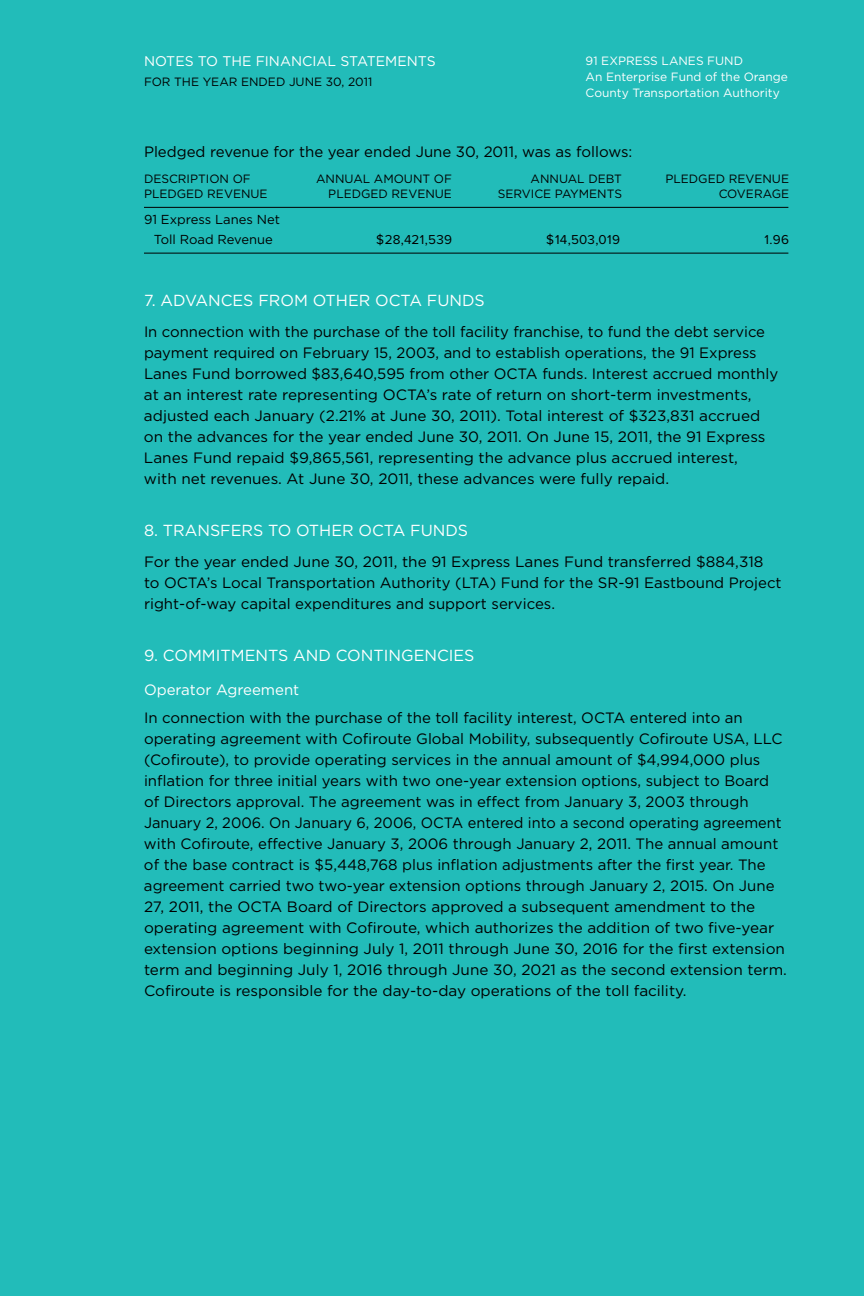
<style>
.page{position:relative;width:864px;height:1296px;background:#22bcb9}
.page>*{position:absolute;margin:0;border:0;box-sizing:border-box;transform-origin:0 0}
.t1{font:16px "Gotham";color:#fff}
.t2{font:15px/21px "Gotham";color:#000}
.t3{font:15px "Gotham";color:#fff}
.t4{font:14px "Gotham";color:#fff}
.t5{font:13.4px "Proxima Nova";letter-spacing:.025em;color:#000}
.t6{font:13px/20px "Gotham";color:#000;text-align:center}
.t7{font:12px "Gotham";color:#000}
.t8{font:12px/16px "Gotham";color:#fff}
</style>
<div class="page">
<hr style="left:144px;top:207px;width:644px;height:1px;background:#000">
<hr style="left:144px;top:253px;width:644px;height:1px;background:#000">
<p class="t4" style="left:144px;top:53px;width:293px">NOTES TO THE FINANCIAL STATEMENTS</p>
<p class="t7" style="left:144px;top:75px;width:230px">FOR THE YEAR ENDED JUNE 30, 2011</p>
<p class="t8" style="left:586px;top:52px;width:204px">91 EXPRESS LANES FUND<br>An Enterprise Fund of the Orange<br>County Transportation Authority</p>
<p class="t2" style="left:144px;top:140px;width:490px">Pledged revenue for the year ended June 30, 2011, was as follows:</p>
<p class="t7" style="left:144px;top:172px;width:108px">DESCRIPTION OF</p>
<p class="t7" style="left:316px;top:172px;width:137px">ANNUAL AMOUNT OF</p>
<p class="t7" style="left:531px;top:172px;width:93px">ANNUAL DEBT</p>
<p class="t7" style="left:665px;top:172px;width:125px">PLEDGED REVENUE</p>
<p class="t7" style="left:144px;top:187px;width:125px">PLEDGED REVENUE</p>
<p class="t7" style="left:328px;top:187px;width:125px">PLEDGED REVENUE</p>
<p class="t7" style="left:498px;top:187px;width:126px">SERVICE PAYMENTS</p>
<p class="t7" style="left:719px;top:187px;width:72px">COVERAGE</p>
<p class="t6" style="left:144px;top:209px;width:138px">91 Express Lanes Net<br>Toll Road Revenue</p>
<p class="t5" style="left:376px;top:233px;width:77px">$28,421,539</p>
<p class="t5" style="left:546px;top:233px;width:75px">$14,503,019</p>
<p class="t5" style="left:765px;top:233px;width:26px">1.96</p>
<p class="t1" style="left:144px;top:291px;width:342px">7. ADVANCES FROM OTHER OCTA FUNDS</p>
<p class="t2" style="left:144px;top:321px;width:636px">In connection with the purchase of the toll facility franchise, to fund the debt service payment required on February 15, 2003, and to establish operations, the 91 Express Lanes Fund borrowed $83,640,595 from other OCTA funds. Interest accrued monthly at an interest rate representing OCTA’s rate of return on short-term investments, adjusted each January (2.21% at June 30, 2011). Total interest of $323,831 accrued on the advances for the year ended June 30, 2011. On June 15, 2011, the 91 Express Lanes Fund repaid $9,865,561, representing the advance plus accrued interest,<br>with net revenues. At June 30, 2011, these advances were fully repaid.</p>
<p class="t1" style="left:144px;top:521px;width:326px">8. TRANSFERS TO OTHER OCTA FUNDS</p>
<p class="t2" style="left:144px;top:551px;width:639px">For the year ended June 30, 2011, the 91 Express Lanes Fund transferred $884,318 to OCTA’s Local Transportation Authority (LTA) Fund for the SR-91 Eastbound Project right-of-way capital expenditures and support services.</p>
<p class="t1" style="left:144px;top:646px;width:332px">9. COMMITMENTS AND CONTINGENCIES</p>
<p class="t3" style="left:144px;top:681px;width:157px">Operator Agreement</p>
<p class="t2" style="left:144px;top:707px;width:645px">In connection with the purchase of the toll facility interest, OCTA entered into an operating agreement with Cofiroute Global Mobility, subsequently Cofiroute USA, LLC (Cofiroute), to provide operating services in the annual amount of $4,994,000 plus inflation for three initial years with two one-year extension options, subject to Board of Directors approval. The agreement was in effect from January 3, 2003 through January 2, 2006. On January 6, 2006, OCTA entered into a second operating agreement with Cofiroute, effective January 3, 2006 through January 2, 2011. The annual amount of the base contract is $5,448,768 plus inflation adjustments after the first year. The agreement carried two two-year extension options through January 2, 2015. On June 27, 2011, the OCTA Board of Directors approved a subsequent amendment to the operating agreement with Cofiroute, which authorizes the addition of two five-year extension options beginning July 1, 2011 through June 30, 2016 for the first extension term and beginning July 1, 2016 through June 30, 2021 as the second extension term.<br>Cofiroute is responsible for the day-to-day operations of the toll facility.</p>
</div>
